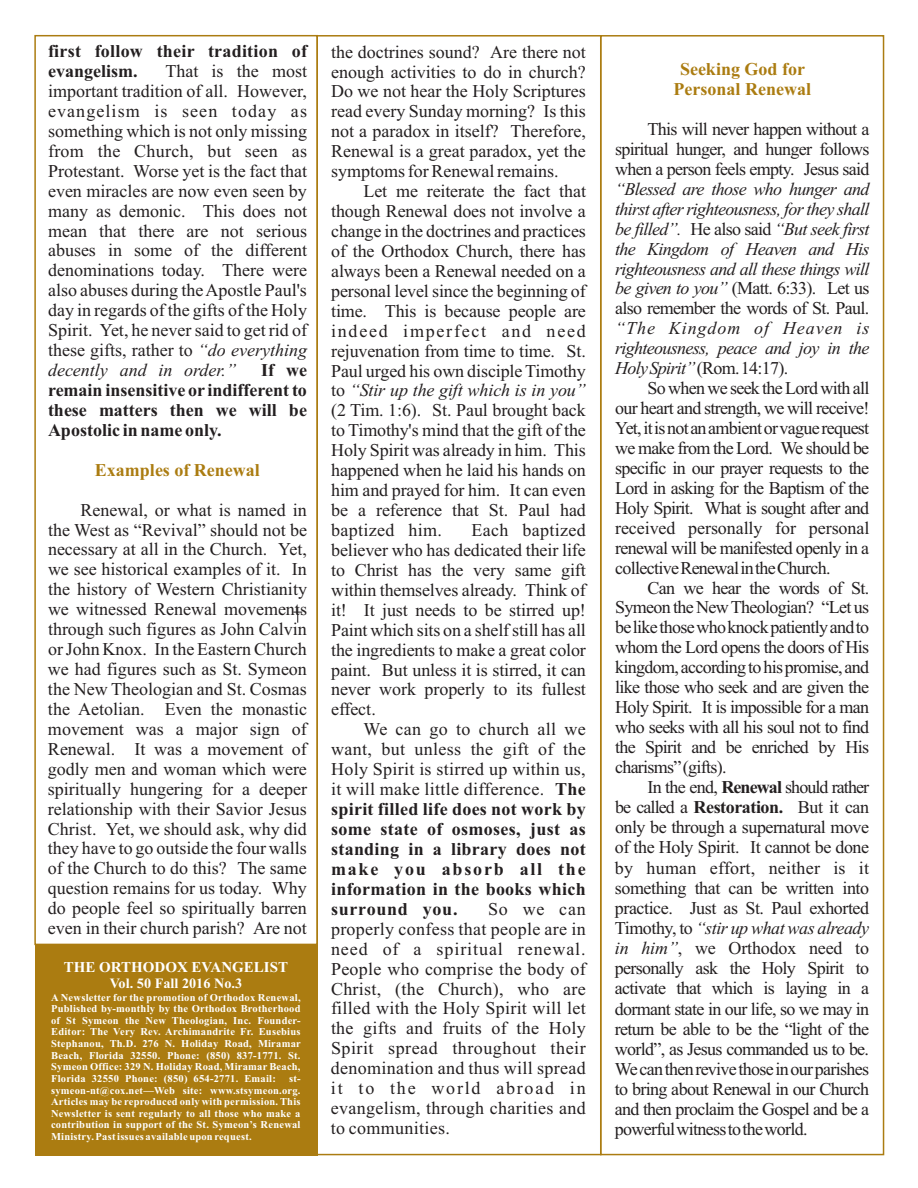
<style>
.page{position:relative;width:918px;height:1188px;background:#fff}
.page>*{position:absolute;margin:0;border:0;box-sizing:border-box;transform-origin:0 0}
.t1{font:18px/20px "Times New Roman";color:#231f20;text-align:justify}
.t2{font:700 18px/20px "Times New Roman";letter-spacing:.015em;color:#231f20;text-align:justify}
.t3{font:italic 18px/20px "Times New Roman";letter-spacing:-.035em;color:#231f20;text-align:justify}
.t4{font:700 18px/20px "Times New Roman";color:#ab7c11;text-align:center}
.t5{font:700 15px "Times New Roman";color:#fff}
.t6{font:700 14.25px "Times New Roman";color:#fff}
.t7{font:700 10.5px/11.7px "Times New Roman";letter-spacing:.02em;color:#fff;text-align:justify}
.s1{font-style:italic}
.s2{font-weight:400}
.s3{font-style:normal}
.s4{font-weight:700}
</style>
<div class="page">
<div style="left:35px;top:944px;width:282px;height:212px;background:#ab7c11"></div>
<div style="left:316px;top:35px;width:286px;height:1120px;border:2px solid #ab7c11"></div>
<div style="left:34px;top:35px;width:284px;height:910px;border:2px solid #ab7c11"></div>
<svg style="left:293px;top:607px;width:9px;height:16px"></svg>
<p class="t2" style="left:48px;top:43px;width:260px">first follow their tradition of evangelism.</p>
<p class="t1" style="left:48px;top:63px;width:261px;text-indent:117px">That is the most important tradition of all. However, evangelism is seen today as something which is not only missing from the Church, but seen as Protestant. Worse yet is the fact that even miracles are now even seen by many as demonic. This does not mean that there are not serious abuses in some of the different denominations today. There were also abuses during the Apostle Paul's day in regards of the gifts of the Holy Spirit. Yet, he never said to get rid of these gifts, rather to <span class="s1">“do everything decently and in order.”</span></p>
<p class="t2" style="left:48px;top:362px;width:260px;text-indent:213px">If we remain insensitive or indifferent to these matters then we will be Apostolic in name only.</p>
<p class="t4" style="left:95px;top:462px;width:166px">Examples of Renewal</p>
<p class="t1" style="left:48px;top:501px;width:261px;text-indent:32px">Renewal, or what is named in the West as “Revival” should not be necessary at all in the Church. Yet, we see historical examples of it. In the history of Western Christianity we witnessed Renewal movements through such figures as John Calvin or John Knox. In the Eastern Church we had figures such as St. Symeon the New Theologian and St. Cosmas the Aetolian. Even the monastic movement was a major sign of Renewal. It was a movement of godly men and woman which were spiritually hungering for a deeper relationship with their Savior Jesus Christ. Yet, we should ask, why did they have to go outside the four walls of the Church to do this? The same question remains for us today. Why do people feel so spiritually barren even in their church parish? Are not</p>
<p class="t5" style="left:64px;top:962px;width:226px">THE ORTHODOX EVANGELIST</p>
<p class="t6" style="left:110px;top:978px;width:134px">Vol. 50 Fall 2016 No.3</p>
<p class="t7" style="left:51px;top:992px;width:251px">A Newsletter for the promotion of Orthodox Renewal, Published by-monthly by the Orthodox Brotherhood of St Symeon the New Theologian, Inc. Founder-Editor: The Very Rev. Archimandrite Fr. Eusebius Stephanou, Th.D. 276 N. Holiday Road, Miramar Beach, Florida 32550. Phone: (850) 837-1771. St.<br>Symeon Office: 329 N. Holiday Road, Miramar Beach, Florida 32550 Phone: (850) 654-2771. Email:</p>
<p class="t7" style="left:51px;top:1074px;width:251px;text-indent:238px">st&shy;symeon-nt@cox.net—Web site: www.stsymeon.org.<br>Articles may be reproduced only with permission. This Newsletter is sent regularly to all those who make a contribution in support of the St. Symeon’s Renewal Ministry. Past issues available upon request.</p>
<p class="t1" style="left:331px;top:43px;width:256px">the doctrines sound? Are there not enough activities to do in church?<br>Do we not hear the Holy Scriptures read every Sunday morning? Is this not a paradox in itself? Therefore, Renewal is a great paradox, yet the symptoms for Renewal remains.</p>
<p class="t1" style="left:331px;top:183px;width:256px;text-indent:32px">Let me reiterate the fact that though Renewal does not involve a change in the doctrines and practices of the Orthodox Church, there has always been a Renewal needed on a personal level since the beginning of time. This is because people are indeed imperfect and need rejuvenation from time to time. St.<br>Paul urged his own disciple Timothy to <span class="s1">“Stir up the gift which is in you” </span>(2 Tim. 1:6). St. Paul brought back to Timothy's mind that the gift of the Holy Spirit was already in him. This happened when he laid his hands on him and prayed for him. It can even be a reference that St. Paul had baptized him.</p>
<p class="t1" style="left:331px;top:522px;width:256px;text-indent:140px">Each baptized believer who has dedicated their life to Christ has the very same gift within themselves already. Think of it! It just needs to be stirred up!<br>Paint which sits on a shelf still has all the ingredients to make a great color paint. But unless it is stirred, it can never work properly to its fullest effect.</p>
<p class="t2" style="left:331px;top:721px;width:256px;text-indent:32px"><span class="s2">We can go to church all we want, but unless the gift of the Holy Spirit is stirred up within us, it will make little difference.</span> The spirit filled life does not work by some state of osmoses, just as standing in a library does not make you absorb all the information in the books which surround you.</p>
<p class="t1" style="left:331px;top:900px;width:256px;text-indent:157px">So we can properly confess that people are in need of a spiritual renewal.<br>People who comprise the body of Christ, (the Church), who are filled with the Holy Spirit will let the gifts and fruits of the Holy Spirit spread throughout their denomination and thus will spread it to the world abroad in evangelism, through charities and to communities.</p>
<p class="t4" style="left:674px;top:61px;width:139px">Seeking God for<br>Personal Renewal</p>
<p class="t1" style="left:615px;top:121px;width:256px;text-indent:32px">This will never happen without a spiritual hunger, and hunger follows when a person feels empty. Jesus said</p>
<p class="t3" style="left:615px;top:181px;width:256px">“Blessed are those who hunger and thirst after righteousness, for they shall be filled”. <span class="s3">He also said</span> “But seek first the Kingdom of Heaven and His righteousness and all these things will be given to you” <span class="s3">(Matt. 6:33). Let us also remember the words of St. Paul.</span></p>
<p class="t3" style="left:615px;top:320px;width:256px">“The Kingdom of Heaven is righteousness, peace and joy in the HolySpirit”<span class="s3">(Rom.14:17).</span></p>
<p class="t1" style="left:615px;top:380px;width:256px;text-indent:32px">So when we seek the Lord with all our heart and strength, we will receive!<br>Yet,itisnotanambientorvaguerequest we make from the Lord. We should be specific in our prayer requests to the Lord in asking for the Baptism of the Holy Spirit. What is sought after and received personally for personal renewal will be manifested openly in a collectiveRenewalintheChurch.</p>
<p class="t1" style="left:615px;top:579px;width:256px;text-indent:32px">Can we hear the words of St.<br>Symeon the New Theologian? “Let us belikethosewhoknockpatientlyandto whom the Lord opens the doors of His kingdom,accordingtohispromise,and like those who seek and are given the Holy Spirit. It is impossible for a man who seeks with all his soul not to find the Spirit and be enriched by His charisms”(gifts).</p>
<p class="t1" style="left:615px;top:779px;width:256px;text-indent:33px">In the end, <span class="s4">Renewal</span> should rather be called a <span class="s4">Restoration.</span> But it can only be through a supernatural move of the Holy Spirit. It cannot be done by human effort, neither is it something that can be written into practice. Just as St. Paul exhorted Timothy, to <span class="s1">“stir up what was already in him”</span>, we Orthodox need to personally ask the Holy Spirit to activate that which is laying in a dormant state in our life, so we may in return be able to be the “light of the world”, as Jesus commanded us to be.<br>Wecanthenrevivethoseinourparishes to bring about Renewal in our Church and then proclaim the Gospel and be a powerfulwitnesstotheworld.</p>
</div>
